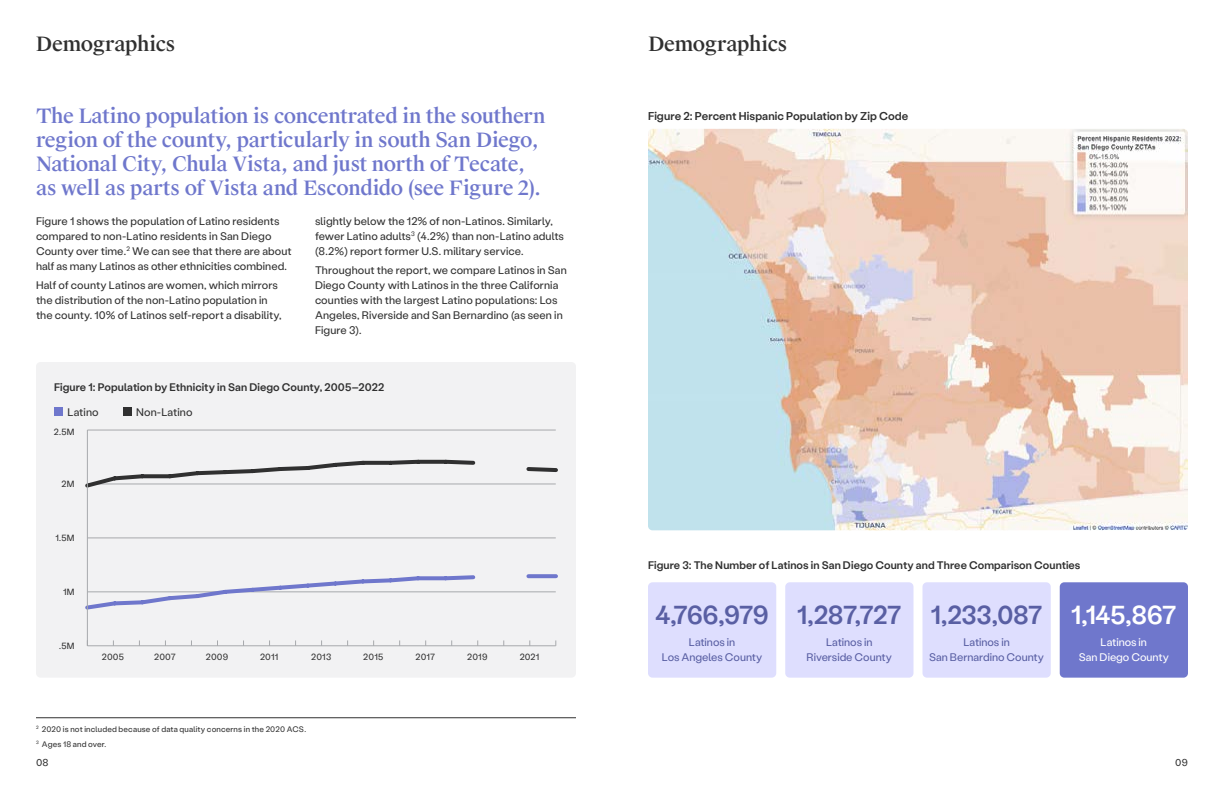
<style>
.page{position:relative;width:1224px;height:792px;background:#fff}
.page>*{position:absolute;margin:0;border:0;box-sizing:border-box;transform-origin:0 0}
.t1{font:500 26px "Stabil Grotesk";letter-spacing:-.025em;color:#595fa3}
.t2{font:500 20px/24px "Suisse Works";letter-spacing:-.015em;color:#6f77cc}
.t3{font:500 20px "Suisse Works";letter-spacing:-.02em;color:#303030}
.t4{font:500 11.4px "Stabil Grotesk";letter-spacing:.005em;color:#303030}
.t5{font:11px/15px "Stabil Grotesk";letter-spacing:.005em;color:#303030}
.t6{font:500 11px "Stabil Grotesk";letter-spacing:.01em;color:#303030}
.t7{font:11px/15px "Stabil Grotesk";color:#595fa3;text-align:center}
.t8{font:11px/15px "Stabil Grotesk";color:#fff;text-align:center}
.t9{font:10px "Stabil Grotesk";color:#303030}
.t10{font:9px "Stabil Grotesk";letter-spacing:.02em;color:#303030}
.t11{font:8px/15.5px "Stabil Grotesk";letter-spacing:.02em;color:#303030}
.s1{color:#fff}
</style>
<div class="page">
<div style="left:36px;top:362px;width:540px;height:316px;background:#f2f2f3;border-radius:4px"></div>
<hr style="left:36px;top:718px;width:540px;height:1px;background:#303030">
<hr style="left:87px;top:646px;width:469px;height:1px;background:#a7a9ac">
<hr style="left:87px;top:538px;width:469px;height:1px;background:#a7a9ac">
<hr style="left:87px;top:430px;width:469px;height:1px;background:#a7a9ac">
<svg style="left:85px;top:459px;width:473px;height:29px"></svg>
<svg style="left:85px;top:574px;width:473px;height:36px"></svg>
<hr style="left:87px;top:430px;width:1px;height:216px;background:#a7a9ac">
<div style="left:54px;top:407px;width:9px;height:9px;background:#6f77cc"></div>
<div style="left:123px;top:407px;width:9px;height:9px;background:#303030"></div>
<div style="left:648px;top:582px;width:128px;height:96px;background:#dedefe;border-radius:4px"></div>
<div style="left:785px;top:582px;width:129px;height:96px;background:#dedefe;border-radius:4px"></div>
<div style="left:922px;top:582px;width:129px;height:96px;background:#dedefe;border-radius:4px"></div>
<div style="left:1060px;top:582px;width:128px;height:96px;background:#6f77cc;border-radius:4px"></div>
<img style="left:648px;top:129px;width:540px;height:401px">
<h2 class="t3" style="left:36px;top:32px;width:141px">Demographics</h2>
<h2 class="t2" style="left:36px;top:105px;width:511px">The Latino population is concentrated in the southern region of the county, particularly in south San Diego, National City, Chula Vista, and just north of Tecate, as well as parts of Vista and Escondido (see Figure 2).</h2>
<p class="t5" style="left:36px;top:213px;width:257px">Figure 1 shows the population of Latino residents compared to non-Latino residents in San Diego County over time.<sup>2</sup> We can see that there are about half as many Latinos as other ethnicities combined.</p>
<p class="t5" style="left:36px;top:277px;width:247px">Half of county Latinos are women, which mirrors the distribution of the non-Latino population in the county. 10% of Latinos self-report a disability,</p>
<p class="t5" style="left:315px;top:213px;width:251px">slightly below the 12% of non-Latinos. Similarly, fewer Latino adults<sup>3</sup> (4.2%) than non-Latino adults (8.2%) report former U.S. military service.</p>
<p class="t5" style="left:315px;top:262px;width:253px">Throughout the report, we compare Latinos in San Diego County with Latinos in the three California counties with the largest Latino populations: Los Angeles, Riverside and San Bernardino (as seen in Figure 3).</p>
<p class="t6" style="left:54px;top:380px;width:332px">Figure 1: Population by Ethnicity in San Diego County, 2005–2022</p>
<p class="t5" style="left:68px;top:404px;width:33px">Latino</p>
<p class="t5" style="left:136px;top:404px;width:58px">Non-Latino</p>
<p class="t10" style="left:54px;top:425px;width:22px">2.5M</p>
<p class="t10" style="left:62px;top:478px;width:14px">2M</p>
<p class="t10" style="left:55px;top:532px;width:21px">1.5M</p>
<p class="t10" style="left:63px;top:586px;width:13px">1M</p>
<p class="t10" style="left:59px;top:640px;width:17px">.5M</p>
<p class="t10" style="left:102px;top:650px;width:24px">2005</p>
<p class="t10" style="left:154px;top:650px;width:23px">2007</p>
<p class="t10" style="left:206px;top:650px;width:24px">2009</p>
<p class="t10" style="left:260px;top:650px;width:20px">2011</p>
<p class="t10" style="left:311px;top:650px;width:21px">2013</p>
<p class="t10" style="left:363px;top:650px;width:22px">2015</p>
<p class="t10" style="left:416px;top:650px;width:21px">2017</p>
<p class="t10" style="left:467px;top:650px;width:22px">2019</p>
<p class="t10" style="left:520px;top:650px;width:21px">2021</p>
<p class="t11" style="left:36px;top:721px;width:272px"><sup>2</sup> 2020 is not included because of data quality concerns in the 2020 ACS.<br><sup>3</sup> Ages 18 and over.</p>
<h2 class="t3" style="left:648px;top:32px;width:141px">Demographics</h2>
<p class="t4" style="left:648px;top:108px;width:262px">Figure 2: Percent Hispanic Population by Zip Code</p>
<p class="t6" style="left:648px;top:557px;width:434px">Figure 3: The Number of Latinos in San Diego County and Three Comparison Counties</p>
<h1 class="t1" style="left:655px;top:598px;width:523px">4,766,979 1,287,727 1,233,087 <span class="s1">1,145,867</span></h1>
<p class="t7" style="left:662px;top:634px;width:102px">Latinos in<br>Los Angeles County</p>
<p class="t7" style="left:807px;top:634px;width:87px">Latinos in<br>Riverside County</p>
<p class="t7" style="left:929px;top:634px;width:116px">Latinos in<br>San Bernardino County</p>
<p class="t8" style="left:1079px;top:634px;width:92px">Latinos in<br>San Diego County</p>
<p class="t9" style="left:36px;top:756px;width:14px">08</p>
<p class="t9" style="left:1175px;top:756px;width:14px">09</p>
</div>
